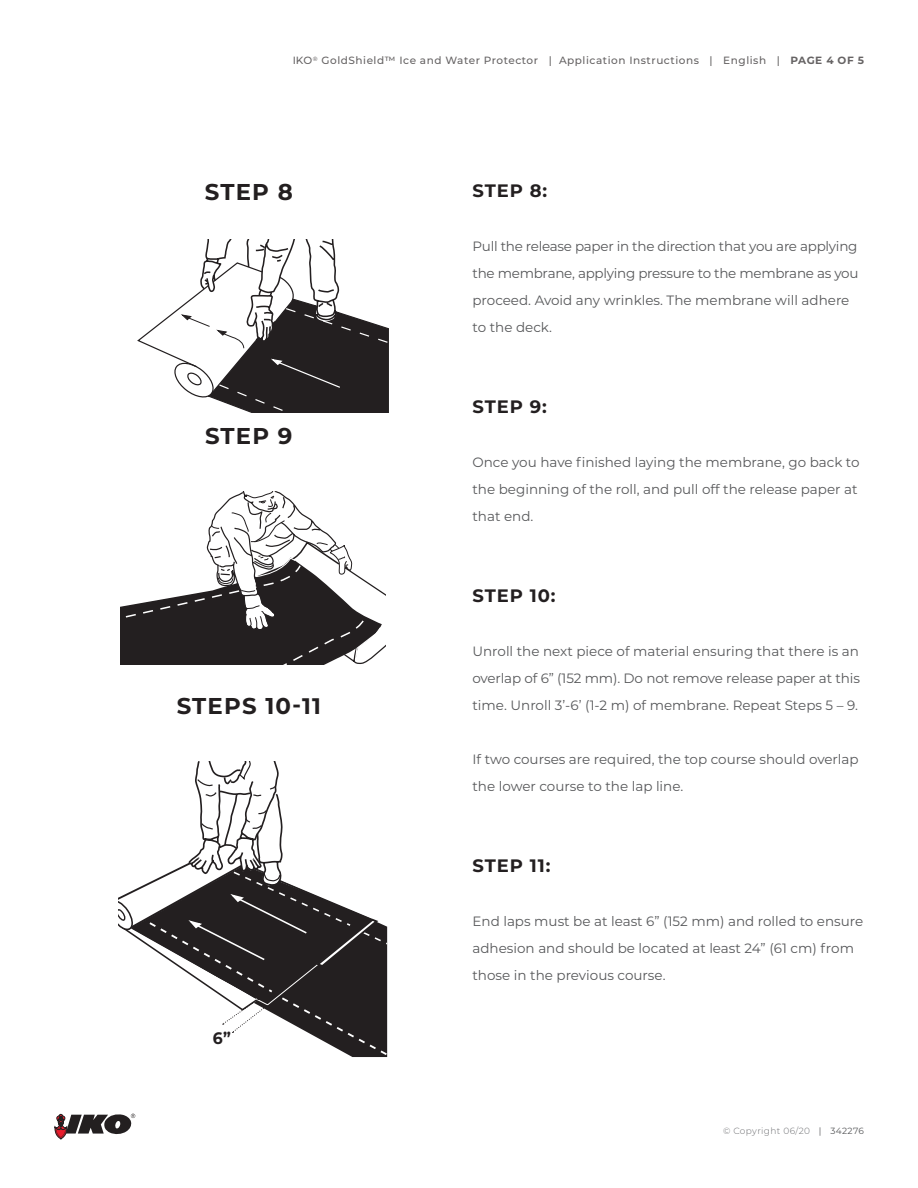
<style>
.page{position:relative;width:918px;height:1188px;background:#fff}
.page>*{position:absolute;margin:0;border:0;box-sizing:border-box;transform-origin:0 0}
.t1{font:700 22.95px "Montserrat";letter-spacing:.05em;color:#231f20}
.t2{font:700 18px "Montserrat";letter-spacing:.05em;color:#231f20}
.t3{font:700 16.65px "Montserrat";color:#231f20;scale:.94 1}
.t4{font:13.5px/27px "Montserrat";color:#57585a}
.t5{font:13.5px/27px "Montserrat";letter-spacing:-.02em;color:#57585a}
.t6{font:500 10.5px "Montserrat";letter-spacing:.05em;color:#231f20}
.t7{font:300 9px "Montserrat";letter-spacing:.04em;color:#6c6d70}
.s1{font-weight:700}
.s2{font-size:22.5px}
.s3{font-weight:400;color:#57585a}
</style>
<div class="page">
<svg style="left:54px;top:1113px;width:81px;height:27px"></svg>
<svg style="left:137px;top:240px;width:251px;height:173px"></svg>
<svg style="left:121px;top:492px;width:264px;height:172px"></svg>
<svg style="left:119px;top:761px;width:268px;height:296px"></svg>
<p class="t6" style="left:292px;top:53px;width:573px">IKO<sup>®</sup> GoldShield™ Ice and Water Protector | Application Instructions | English | <span class="s1">PAGE 4 OF 5</span></p>
<h1 class="t1" style="left:205px;top:176px;width:89px">STEP 8</h1>
<h1 class="t1" style="left:205px;top:419px;width:89px">STEP 9</h1>
<h1 class="t1" style="left:177px;top:689px;width:146px">STEPS 10<span class="s2">-11</span></h1>
<p class="t3" style="left:213px;top:1026px;width:21px">6”</p>
<h2 class="t2" style="left:472px;top:178px;width:76px">STEP 8:</h2>
<p class="t5" style="left:472px;top:232px;width:387px">Pull the release paper in the direction that you are applying the membrane, applying pressure to the membrane as you proceed. Avoid any wrinkles. The membrane will adhere to the deck.</p>
<h2 class="t2" style="left:472px;top:394px;width:76px">STEP 9:</h2>
<p class="t4" style="left:473px;top:448px;width:389px">Once you have finished laying the membrane, go back to the beginning of the roll, and pull off the release paper at that end.</p>
<h2 class="t2" style="left:472px;top:583px;width:85px">STEP 10:</h2>
<p class="t4" style="left:472px;top:637px;width:389px;text-align:justify">Unroll the next piece of material ensuring that there is an overlap of 6” (152 mm). Do not remove release paper at this time. Unroll 3’-6’ (1-2 m) of membrane. Repeat Steps 5 – 9.</p>
<p class="t4" style="left:472px;top:745px;width:388px">If two courses are required, the top course should overlap the lower course to the lap line.</p>
<h2 class="t2" style="left:472px;top:853px;width:79px">STEP 11:</h2>
<p class="t4" style="left:472px;top:907px;width:392px">End laps must be at least 6” (152 mm) and rolled to ensure adhesion and should be located at least 24” (61 cm) from those in the previous course.</p>
<p class="t7" style="left:723px;top:1125px;width:142px">© Copyright 06/20 <span class="s3">| 342276</span></p>
</div>
